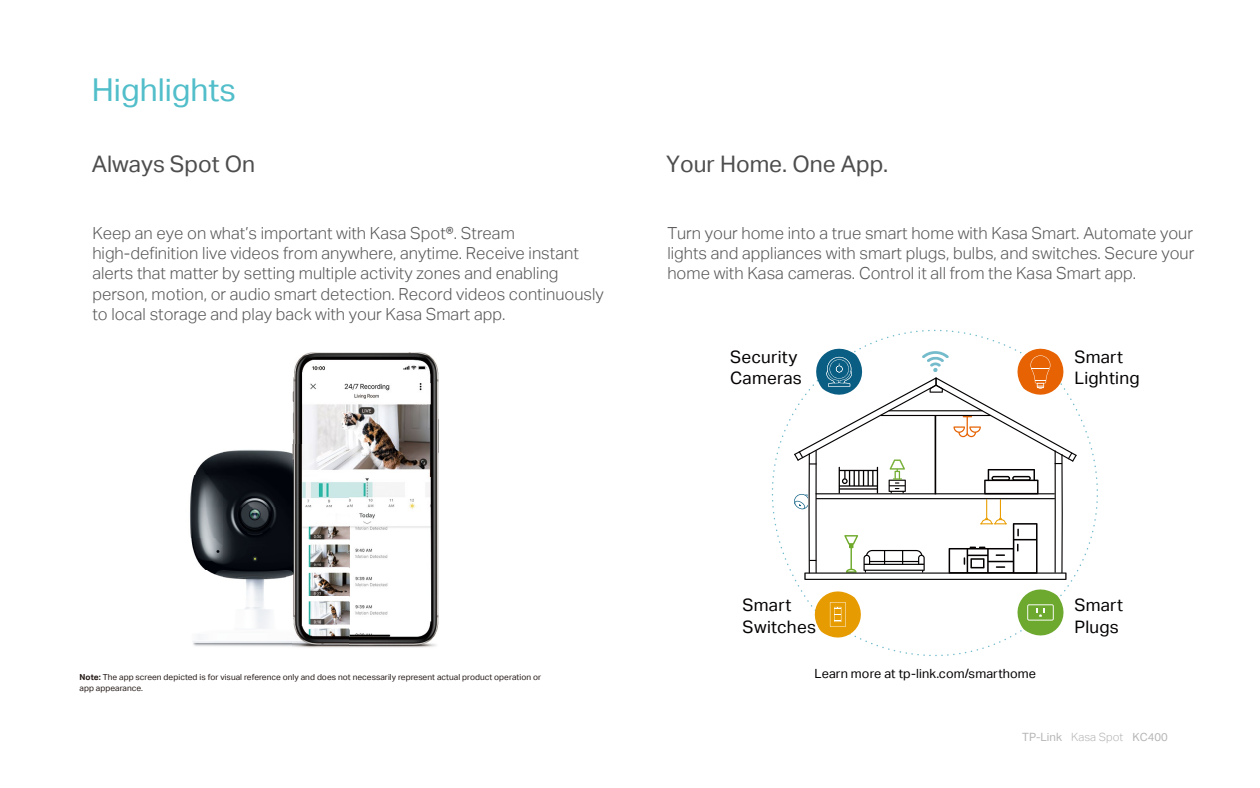
<style>
.page{position:relative;width:1260px;height:788px;background:#fff}
.page>*{position:absolute;margin:0;border:0;box-sizing:border-box;transform-origin:0 0}
.t1{font:31.5px "TP Link Aktiv Regular";color:#51beca}
.t2{font:22.75px "TP Link Aktiv Regular";color:#4d4d4d}
.t3{font:17.15px/21.9px "TP Link Aktiv Regular";letter-spacing:.015em;color:#040000}
.t4{font:16.62px/20.1px "TP Link Aktiv Light";color:#595757;text-align:justify}
.t5{font:12.6px "TP Link Aktiv Regular";letter-spacing:.01em;color:#040000}
.t6{font:11.38px "TP Link Aktiv Light";color:#b5b5b5}
.t7{font:8.31px/10.4px "TP Link Aktiv Regular";letter-spacing:.005em;color:#221815}
.s1{font-family:"TP Link Aktiv Bold"}
.s2{font-family:"TP Link Aktiv Regular"}
.s3{font-family:"TP Link Aktiv Regular";font-size:11.2px}
</style>
<div class="page">
<svg style="left:794px;top:338px;width:283px;height:310px"></svg>
<img style="left:190px;top:444px;width:103px;height:185px">
<img style="left:193px;top:634px;width:100px;height:13px">
<img style="left:293px;top:352px;width:146px;height:296px">
<img style="left:293px;top:444px;width:56px;height:204px">
<h1 class="t1" style="left:92px;top:72px;width:146px">Highlights</h1>
<h2 class="t2" style="left:92px;top:151px;width:165px">Always Spot On</h2>
<p class="t4" style="left:92px;top:223px;width:513px;text-align:left">Keep an eye on what’s important with Kasa Spot®. Stream high-definition live videos from anywhere, anytime. Receive instant alerts that matter by setting multiple activity zones and enabling person, motion, or audio smart detection. Record videos continuously to local storage and play back with your Kasa Smart app.</p>
<h2 class="t2" style="left:666px;top:151px;width:224px">Your Home. One App.</h2>
<p class="t4" style="left:667px;top:223px;width:528px">Turn your home into a true smart home with Kasa Smart. Automate your lights and appliances with smart plugs, bulbs, and switches. Secure your home with Kasa cameras. Control it all from the Kasa Smart app.</p>
<p class="t3" style="left:730px;top:345px;width:73px">Security<br>Cameras</p>
<p class="t3" style="left:1074px;top:345px;width:67px">Smart<br>Lighting</p>
<p class="t7" style="left:80px;top:672px;width:463px"><span class="s1">Note:</span> The app screen depicted is for visual reference only and does not necessarily represent actual product operation or app appearance.</p>
<p class="t3" style="left:743px;top:594px;width:75px">Smart<br>Switches</p>
<p class="t5" style="left:815px;top:666px;width:223px">Learn more at tp-link.com/smarthome</p>
<p class="t3" style="left:1074px;top:594px;width:50px">Smart<br>Plugs</p>
<p class="t6" style="left:1022px;top:730px;width:147px"><span class="s2">TP-Link</span> Kasa Spot <span class="s3">KC400</span></p>
</div>
